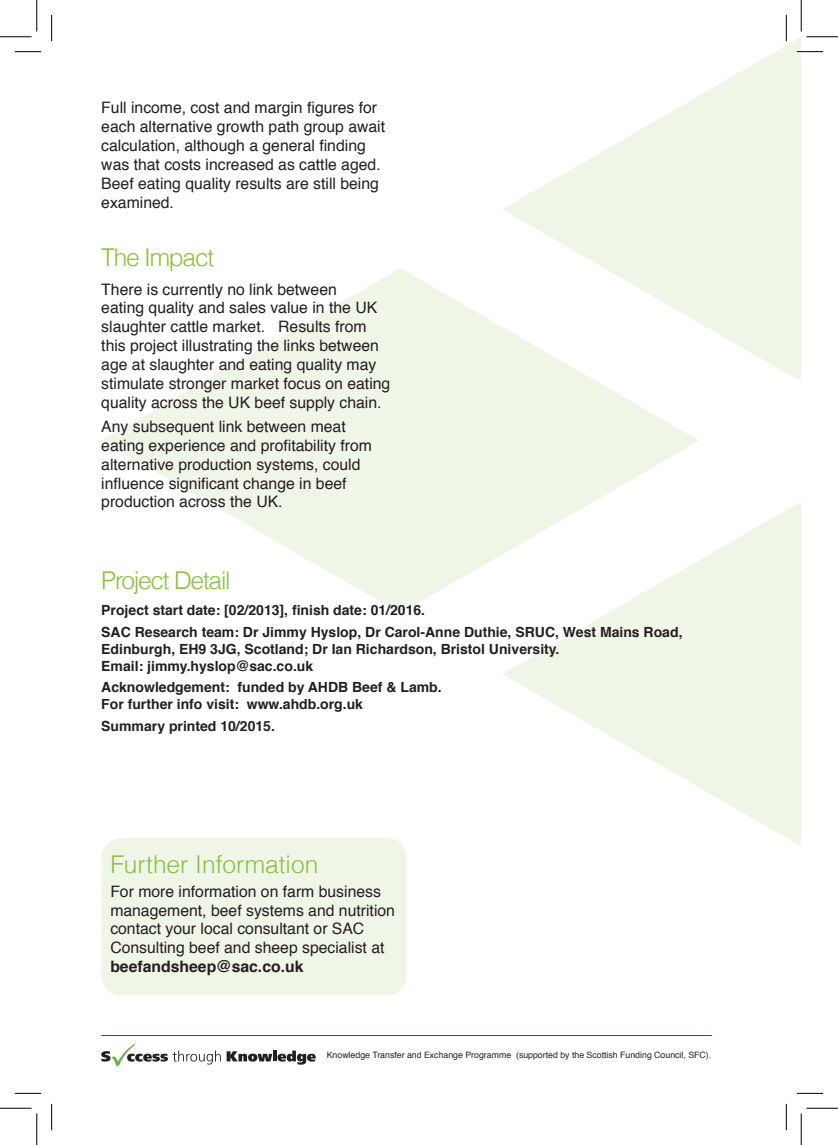
<style>
.page{position:relative;width:838px;height:1145px;background:#fff}
.page>*{position:absolute;margin:0;border:0;box-sizing:border-box;transform-origin:0 0}
.t1{font:300 24.5px "Helvetica";letter-spacing:-.05em;color:#88c03c}
.t2{font:300 24.5px "Helvetica";color:#88c03c}
.t3{font:15.75px/18.9px "Helvetica";color:#231f20}
.t4{font:700 15.75px "Helvetica";color:#231f20}
.t5{font:700 14px/16.8px "Helvetica";color:#231f20}
.t6{font:8.75px "Helvetica";color:#231f20}
</style>
<div class="page">
<svg style="left:503px;top:37px;width:298px;height:345px;fill:#f0f6e7"></svg>
<svg style="left:503px;top:502px;width:298px;height:344px;fill:#f0f6e7"></svg>
<svg style="left:102px;top:268px;width:597px;height:345px;fill:#f0f6e7"></svg>
<svg style="left:101px;top:1044px;width:215px;height:23px"></svg>
<hr style="left:101px;top:1035px;width:611px;height:1px;background:#00743a">
<div style="left:101px;top:838px;width:305px;height:157px;background:#f0f6e7;border-radius:21px"></div>
<hr style="left:796px;top:51px;width:27px;height:2px;background:#fff">
<hr style="left:785px;top:15px;width:2px;height:26px;background:#fff">
<svg style="left:15px;top:51px;width:26px;height:1px"></svg>
<svg style="left:796px;top:51px;width:27px;height:1px"></svg>
<svg style="left:15px;top:1093px;width:26px;height:1px"></svg>
<svg style="left:796px;top:1093px;width:27px;height:1px"></svg>
<svg style="left:51px;top:15px;width:1px;height:26px"></svg>
<svg style="left:51px;top:1104px;width:1px;height:26px"></svg>
<svg style="left:786px;top:15px;width:1px;height:26px"></svg>
<svg style="left:786px;top:1104px;width:1px;height:26px"></svg>
<hr style="left:0;top:36px;width:32px;height:1px;background:#000">
<hr style="left:806px;top:36px;width:31px;height:1px;background:#000">
<hr style="left:0;top:1108px;width:32px;height:1px;background:#000">
<hr style="left:806px;top:1108px;width:31px;height:1px;background:#000">
<hr style="left:36px;top:0;width:1px;height:31px;background:#000">
<hr style="left:36px;top:1113px;width:1px;height:32px;background:#000">
<hr style="left:800px;top:0;width:1px;height:31px;background:#000">
<hr style="left:800px;top:1113px;width:1px;height:32px;background:#000">
<p class="t3" style="left:101px;top:99px;width:285px">Full income, cost and margin figures for each alternative growth path group await calculation, although a general finding was that costs increased as cattle aged.<br>Beef eating quality results are still being examined.</p>
<h1 class="t1" style="left:101px;top:237px;width:114px">The Impact</h1>
<p class="t3" style="left:101px;top:280px;width:290px">There is currently no link between<br>eating quality and sales value in the UK slaughter cattle market. Results from this project illustrating the links between age at slaughter and eating quality may stimulate stronger market focus on eating quality across the UK beef supply chain.</p>
<p class="t3" style="left:101px;top:417px;width:272px">Any subsequent link between meat eating experience and profitability from alternative production systems, could influence significant change in beef production across the UK.</p>
<h1 class="t1" style="left:101px;top:560px;width:131px">Project Detail</h1>
<p class="t5" style="left:101px;top:600px;width:582px;line-height:21.7px">Project start date: [02/2013], finish date: 01/2016.<br>SAC Research team: Dr Jimmy Hyslop, Dr Carol-Anne Duthie, SRUC, West Mains Road,</p>
<p class="t5" style="left:101px;top:641px;width:459px">Edinburgh, EH9 3JG, Scotland; Dr Ian Richardson, Bristol University.<br>Email: jimmy.hyslop@sac.co.uk</p>
<p class="t5" style="left:101px;top:679px;width:342px">Acknowledgement: funded by AHDB Beef &amp; Lamb.<br>For further info visit: www.ahdb.org.uk</p>
<p class="t5" style="left:101px;top:718px;width:175px">Summary printed 10/2015.</p>
<h1 class="t2" style="left:110px;top:844px;width:209px">Further Information</h1>
<p class="t3" style="left:110px;top:882px;width:286px">For more information on farm business management, beef systems and nutrition contact your local consultant or SAC Consulting beef and sheep specialist at</p>
<p class="t4" style="left:110px;top:954px;width:195px">beefandsheep@sac.co.uk</p>
<p class="t6" style="left:327px;top:1048px;width:386px">Knowledge Transfer and Exchange Programme (supported by the Scottish Funding Council, SFC).</p>
</div>
